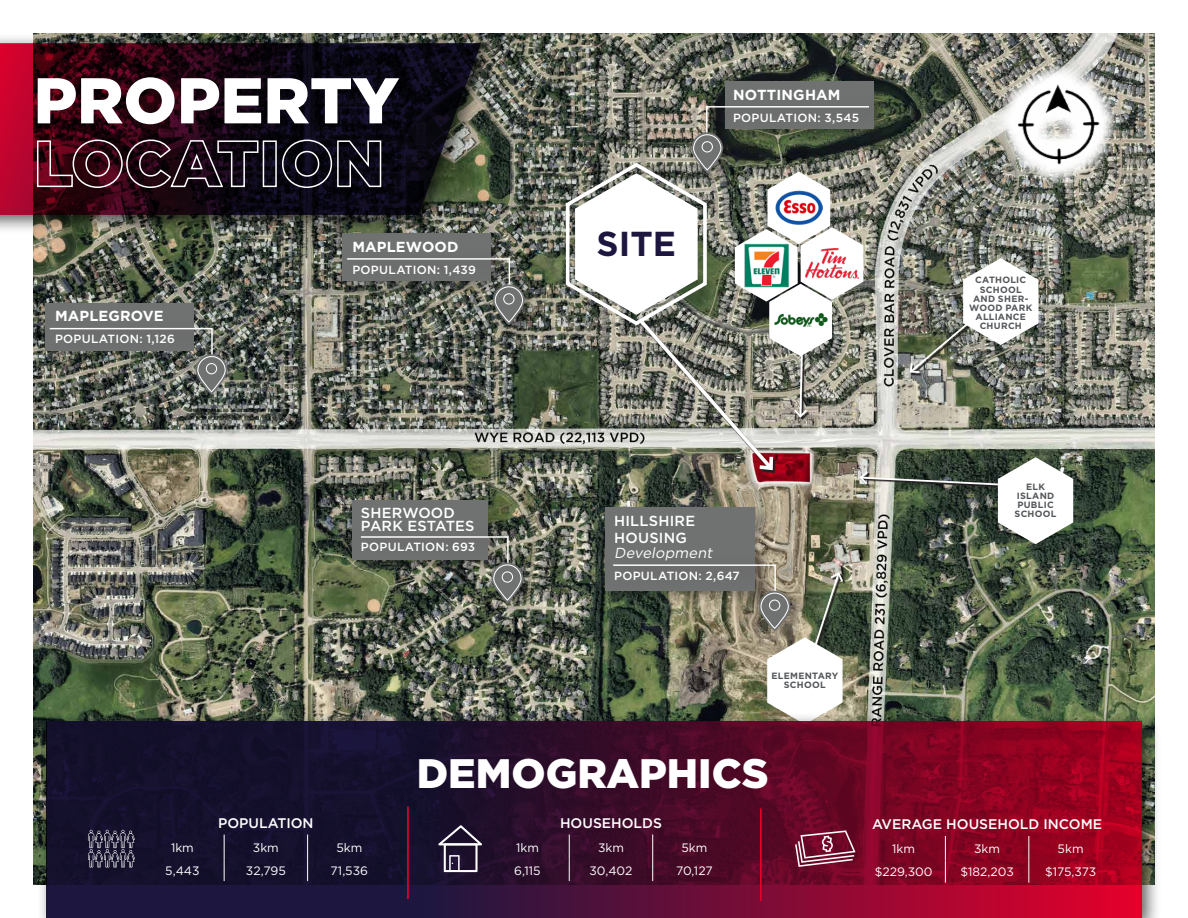
<style>
.page{position:relative;width:1188px;height:918px;background:#fff}
.page>*{position:absolute;margin:0;border:0;box-sizing:border-box;transform-origin:0 0}
.t1{font:900 64.5px/63px "Gotham";color:#fff}
.t2{font:900 41.25px "Gotham";color:#fff}
.t3{font:700 34.65px "Gotham";color:#1d1740}
.t4{font:500 14.55px/17.5px "Gotham";letter-spacing:.015em;color:#fff}
.t5{font:700 14.55px "Gotham";letter-spacing:.01em;color:#fff}
.t6{font:italic 14.55px "Gotham";color:#fff}
.Body_Text{font:500 13.95px "Gotham";color:#fff}
.Body_Text-2{font:12.15px "Gotham";color:#fff}
.t7{font:500 11.85px "Gotham";letter-spacing:.025em;color:#fff}
.t8{font:700 9.15px/9.1px "Gotham";letter-spacing:.03em;color:#54575a;text-align:center}
</style>
<div class="page">
<img style="left:34px;top:34px;width:1120px;height:850px">
<svg style="left:845px;top:573px;width:1px;height:82px"></svg>
<div style="left:689px;top:79px;width:202px;height:111px;background:#231f20;opacity:.33"></div>
<div style="left:725px;top:81px;width:148px;height:48px;background:#707271"></div>
<div style="left:694px;top:93px;width:196px;height:66px;background:#231f20;opacity:.75"></div>
<img style="left:564px;top:105px;width:509px;height:439px">
<div style="left:340px;top:231px;width:202px;height:111px;background:#231f20;opacity:.33"></div>
<div style="left:343px;top:234px;width:148px;height:47px;background:#707271"></div>
<div style="left:338px;top:245px;width:196px;height:66px;background:#231f20;opacity:.75"></div>
<svg style="left:493px;top:285px;width:32px;height:40px"></svg>
<svg style="left:346px;top:257px;width:177px;height:66px"></svg>
<div style="left:350px;top:497px;width:191px;height:123px;background:#231f20;opacity:.33"></div>
<div style="left:352px;top:500px;width:135px;height:59px;background:#707271"></div>
<div style="left:352px;top:523px;width:181px;height:66px;background:#231f20;opacity:.75"></div>
<svg style="left:492px;top:563px;width:31px;height:40px"></svg>
<img style="left:359px;top:536px;width:163px;height:65px">
<div style="left:602px;top:504px;width:206px;height:144px;background:#231f20;opacity:.33"></div>
<div style="left:605px;top:507px;width:150px;height:84px;background:#707271"></div>
<div style="left:604px;top:552px;width:196px;height:65px;background:#231f20;opacity:.75"></div>
<img style="left:612px;top:564px;width:233px;height:147px">
<div style="left:45px;top:303px;width:149px;height:48px;background:#707271"></div>
<div style="left:41px;top:315px;width:196px;height:65px;background:#231f20;opacity:.75"></div>
<svg style="left:196px;top:354px;width:31px;height:41px"></svg>
<svg style="left:48px;top:327px;width:178px;height:66px"></svg>
<svg style="left:994px;top:60px;width:127px;height:127px;background:#8d8d83"></svg>
<img style="left:1001px;top:66px;width:114px;height:117px">
<div style="left:37px;top:711px;width:1124px;height:207px;background:#231f20;opacity:.75"></div>
<svg style="left:47px;top:722px;width:1094px;height:196px;background:#490b2b"></svg>
<svg style="left:88px;top:830px;width:47px;height:38px;background:#474459"></svg>
<svg style="left:224px;top:835px;width:1px;height:46px"></svg>
<svg style="left:307px;top:835px;width:1px;height:46px"></svg>
<svg style="left:569px;top:835px;width:1px;height:46px"></svg>
<svg style="left:652px;top:835px;width:1px;height:46px"></svg>
<svg style="left:945px;top:836px;width:1px;height:47px"></svg>
<svg style="left:1029px;top:836px;width:1px;height:47px"></svg>
<svg style="left:795px;top:830px;width:61px;height:37px;background:#8e4058"></svg>
<svg style="left:438px;top:825px;width:44px;height:47px;background:#4b4158"></svg>
<hr style="left:407px;top:807px;width:2px;height:92px;background:#e4002b">
<hr style="left:760px;top:808px;width:2px;height:93px;background:#e4002b">
<div style="left:0;top:33px;width:500px;height:202px;background:#231f20;opacity:.75"></div>
<svg style="left:0;top:43px;width:481px;height:172px;background:#280b18"></svg>
<p class="t1" style="left:34px;top:67px;width:367px">PROPERTY<br>LOCATION</p>
<p class="t5" style="left:55px;top:307px;width:110px">MAPLEGROVE</p>
<p class="t7" style="left:55px;top:331px;width:121px">POPULATION: 1,126</p>
<p class="t5" style="left:352px;top:237px;width:108px">MAPLEWOOD</p>
<p class="t7" style="left:352px;top:262px;width:125px">POPULATION: 1,439</p>
<p class="t3" style="left:597px;top:221px;width:81px">SITE</p>
<p class="t5" style="left:733px;top:85px;width:109px">NOTTINGHAM</p>
<p class="t7" style="left:733px;top:110px;width:128px">POPULATION: 3,545</p>
<p class="t8" style="left:969px;top:276px;width:65px">CATHOLIC<br>SCHOOL<br>AND SHER-<br>WOOD PARK<br>ALLIANCE<br>CHURCH</p>
<p class="t4" style="left:361px;top:504px;width:96px">SHERWOOD</p>
<p class="t4" style="left:361px;top:517px;width:115px">PARK ESTATES</p>
<p class="t7" style="left:361px;top:539px;width:116px">POPULATION: 693</p>
<p class="t4" style="left:614px;top:512px;width:83px">HILLSHIRE<br>HOUSING</p>
<p class="t6" style="left:614px;top:543px;width:103px">Development</p>
<p class="t7" style="left:614px;top:568px;width:127px">POPULATION: 2,647</p>
<p class="t8" style="left:1015px;top:482px;width:43px">ELK<br>ISLAND<br>PUBLIC<br>SCHOOL</p>
<p class="Body_Text" style="left:218px;top:814px;width:97px">POPULATION</p>
<p class="Body_Text-2" style="left:171px;top:840px;width:24px">1km</p>
<p class="Body_Text-2" style="left:253px;top:840px;width:27px">3km</p>
<p class="Body_Text-2" style="left:336px;top:840px;width:27px">5km</p>
<p class="Body_Text-2" style="left:165px;top:863px;width:36px">5,443</p>
<p class="Body_Text-2" style="left:246px;top:863px;width:41px">32,795</p>
<p class="Body_Text-2" style="left:331px;top:863px;width:39px">71,536</p>
<p class="t8" style="left:771px;top:671px;width:69px">ELEMENTARY<br>SCHOOL</p>
<p class="t2" style="left:417px;top:750px;width:353px">DEMOGRAPHICS</p>
<p class="Body_Text" style="left:560px;top:814px;width:103px">HOUSEHOLDS</p>
<p class="Body_Text-2" style="left:516px;top:840px;width:24px">1km</p>
<p class="Body_Text-2" style="left:598px;top:840px;width:27px">3km</p>
<p class="Body_Text-2" style="left:681px;top:840px;width:27px">5km</p>
<p class="Body_Text-2" style="left:514px;top:863px;width:28px">6,115</p>
<p class="Body_Text-2" style="left:590px;top:863px;width:44px">30,402</p>
<p class="Body_Text-2" style="left:676px;top:863px;width:38px">70,127</p>
<p class="Body_Text" style="left:872px;top:815px;width:232px">AVERAGE HOUSEHOLD INCOME</p>
<p class="Body_Text-2" style="left:892px;top:841px;width:24px">1km</p>
<p class="Body_Text-2" style="left:974px;top:841px;width:27px">3km</p>
<p class="Body_Text-2" style="left:1058px;top:841px;width:27px">5km</p>
<p class="Body_Text-2" style="left:875px;top:864px;width:59px">$229,300</p>
<p class="Body_Text-2" style="left:960px;top:864px;width:55px">$182,203</p>
<p class="Body_Text-2" style="left:1045px;top:864px;width:53px">$175,373</p>
</div>
